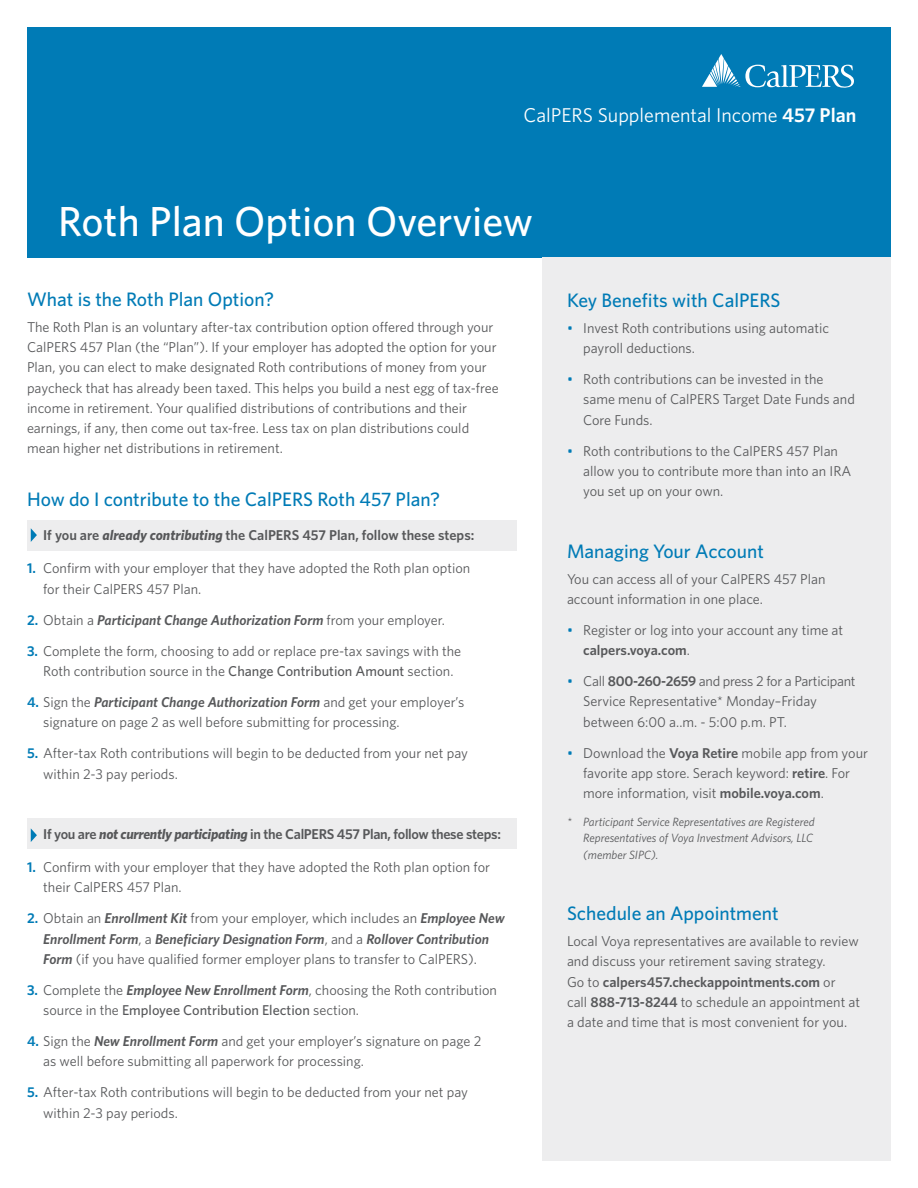
<style>
.page{position:relative;width:918px;height:1188px;background:#fff}
.page>*{position:absolute;margin:0;border:0;box-sizing:border-box;transform-origin:0 0}
.Headline_-smaller{font:500 42px "Whitney";color:#fff}
.t1{font:19.95px "Whitney";color:#fff}
.Headline_-smaller-2{font:500 19.5px "Whitney";color:#007bb6}
.Main_Text{font:14.25px/20.2px "Whitney";color:#57585a}
.Main_Text-2{font:600 14.25px "Whitney";letter-spacing:-.02em;color:#57585a}
.Main_Text-3{font:600 14.25px "Whitney";color:#57585a}
.Main_Text-4{font:italic 600 14.25px "Whitney";color:#57585a}
.Main_Text-5{font:italic 12px/16.5px "Whitney";color:#57585a;text-align:justify}
.s1{font-weight:600}
.s2{font-weight:700;font-style:italic}
.s3{font-weight:600;color:#007bb6}
.s4{font-style:normal;color:#007bb6}
.s5{font-weight:400;font-style:normal}
.s6{font-weight:500}
.s7{font-weight:600;font-style:italic}
.s8{color:#007bb6}
</style>
<div class="page">
<div style="left:27px;top:521px;width:489px;height:30px;background:#ededee"></div>
<div style="left:27px;top:819px;width:489px;height:30px;background:#ededee"></div>
<div style="left:27px;top:27px;width:864px;height:230px;background:#007bb6"></div>
<svg style="left:702px;top:54px;width:152px;height:34px"></svg>
<div style="left:542px;top:257px;width:349px;height:904px;background:#ededee"></div>
<svg style="left:31px;top:528px;width:6px;height:14px"></svg>
<svg style="left:31px;top:828px;width:6px;height:14px"></svg>
<p class="t1" style="left:524px;top:102px;width:334px">CalPERS Supplemental Income <span class="s1">457 Plan</span></p>
<p class="Headline_-smaller" style="left:58px;top:194px;width:476px">Roth Plan Option Overview</p>
<p class="Headline_-smaller-2" style="left:27px;top:286px;width:249px">What is the Roth Plan Option?</p>
<p class="Main_Text" style="left:27px;top:316px;width:473px">The Roth Plan is an voluntary after-tax contribution option offered through your CalPERS 457 Plan (the “Plan”). If your employer has adopted the option for your Plan, you can elect to make designated Roth contributions of money from your paycheck that has already been taxed. This helps you build a nest egg of tax-free income in retirement. Your qualified distributions of contributions and their earnings, if any, then come out tax-free. Less tax on plan distributions could mean higher net distributions in retirement.</p>
<p class="Headline_-smaller-2" style="left:27px;top:487px;width:415px">How do I contribute to the CalPERS Roth 457 Plan?</p>
<p class="Main_Text-3" style="left:43px;top:526px;width:433px">If you are <span class="s2">already contributing</span> the CalPERS 457 Plan, follow these steps:</p>
<p class="Main_Text" style="left:43px;top:558px;width:429px;text-indent:-16px"><span class="s3">1.</span> Confirm with your employer that they have adopted the Roth plan option for their CalPERS 457 Plan.</p>
<p class="Main_Text-4" style="left:27px;top:610px;width:419px"><span class="s4">2.</span> <span class="s5">Obtain a</span> Participant Change Authorization Form <span class="s5">from your employer.</span></p>
<p class="Main_Text" style="left:27px;top:640px;width:436px;text-align:center"><span class="s3">3.</span> Complete the form, choosing to add or replace pre-tax savings with the<br>Roth contribution source in the <span class="s6">Change Contribution Amount</span> section.</p>
<p class="Main_Text" style="left:43px;top:692px;width:423px;text-indent:-16px"><span class="s3">4.</span> Sign the <span class="s7">Participant Change Authorization Form</span> and get your employer’s signature on page 2 as well before submitting for processing.</p>
<p class="Main_Text" style="left:43px;top:743px;width:426px;text-indent:-16px"><span class="s3">5.</span> After-tax Roth contributions will begin to be deducted from your net pay within 2-3 pay periods.</p>
<p class="Main_Text-2" style="left:43px;top:824px;width:459px">If you are <span class="s2">not currently participating</span> in the CalPERS 457 Plan, follow these steps:</p>
<p class="Main_Text" style="left:43px;top:857px;width:448px;text-indent:-16px"><span class="s3">1.</span> Confirm with your employer that they have adopted the Roth plan option for their CalPERS 457 Plan.</p>
<p class="Main_Text" style="left:43px;top:908px;width:463px;text-indent:-16px"><span class="s3">2.</span> Obtain an <span class="s7">Enrollment Kit</span> from your employer, which includes an <span class="s7">Employee New<br>Enrollment Form</span>, a <span class="s7">Beneficiary Designation Form</span>, and a <span class="s7">Rollover Contribution<br>Form</span> (if you have qualified former employer plans to transfer to CalPERS).</p>
<p class="Main_Text" style="left:43px;top:979px;width:455px;text-indent:-16px"><span class="s3">3.</span> Complete the <span class="s7">Employee New Enrollment Form</span>, choosing the Roth contribution source in the <span class="s6">Employee Contribution Election</span> section.</p>
<p class="Main_Text" style="left:43px;top:1031px;width:440px;text-indent:-16px"><span class="s3">4.</span> Sign the <span class="s7">New Enrollment Form</span> and get your employer’s signature on page 2 as well before submitting all paperwork for processing.</p>
<p class="Main_Text" style="left:43px;top:1082px;width:426px;text-indent:-16px"><span class="s3">5.</span> After-tax Roth contributions will begin to be deducted from your net pay within 2-3 pay periods.</p>
<p class="Headline_-smaller-2" style="left:567px;top:288px;width:215px">Key Benefits with CalPERS</p>
<p class="Main_Text" style="left:583px;top:317px;width:247px;text-indent:-16px"><span class="s8">•</span> Invest Roth contributions using automatic payroll deductions.</p>
<p class="Main_Text" style="left:583px;top:369px;width:273px;text-indent:-16px"><span class="s8">•</span> Roth contributions can be invested in the same menu of CalPERS Target Date Funds and<br>Core Funds.</p>
<p class="Main_Text" style="left:583px;top:440px;width:270px;text-indent:-16px"><span class="s8">•</span> Roth contributions to the CalPERS 457 Plan allow you to contribute more than into an IRA you set up on your own.</p>
<p class="Headline_-smaller-2" style="left:567px;top:538px;width:199px">Managing Your Account</p>
<p class="Main_Text" style="left:567px;top:568px;width:260px">You can access all of your CalPERS 457 Plan account information in one place.</p>
<p class="Main_Text" style="left:583px;top:620px;width:262px;text-indent:-16px"><span class="s8">•</span> Register or log into your account any time at <span class="s1">calpers.voya.com</span>.</p>
<p class="Main_Text" style="left:583px;top:671px;width:274px;text-indent:-16px"><span class="s8">•</span> Call <span class="s1">800-260-2659</span> and press 2 for a Participant<br>Service Representative* Monday–Friday between 6:00 a..m. - 5:00 p.m. PT.</p>
<p class="Main_Text" style="left:583px;top:742px;width:286px;text-indent:-16px"><span class="s8">•</span> Download the <span class="s1">Voya Retire</span> mobile app from your favorite app store. Serach keyword: <span class="s1">retire</span>. For more information, visit <span class="s1">mobile.voya.com</span>.</p>
<p class="Main_Text-5" style="left:583px;top:813px;width:233px;text-indent:-16px">* Participant Service Representatives are Registered Representatives of Voya Investment Advisors, LLC (member SIPC).</p>
<p class="Headline_-smaller-2" style="left:567px;top:901px;width:213px">Schedule an Appointment</p>
<p class="Main_Text" style="left:567px;top:931px;width:295px">Local Voya representatives are available to review and discuss your retirement saving strategy.<br>Go to <span class="s1">calpers457.checkappointments.com</span> or<br>call <span class="s1">888-713-8244</span> to schedule an appointment at a date and time that is most convenient for you.</p>
</div>
